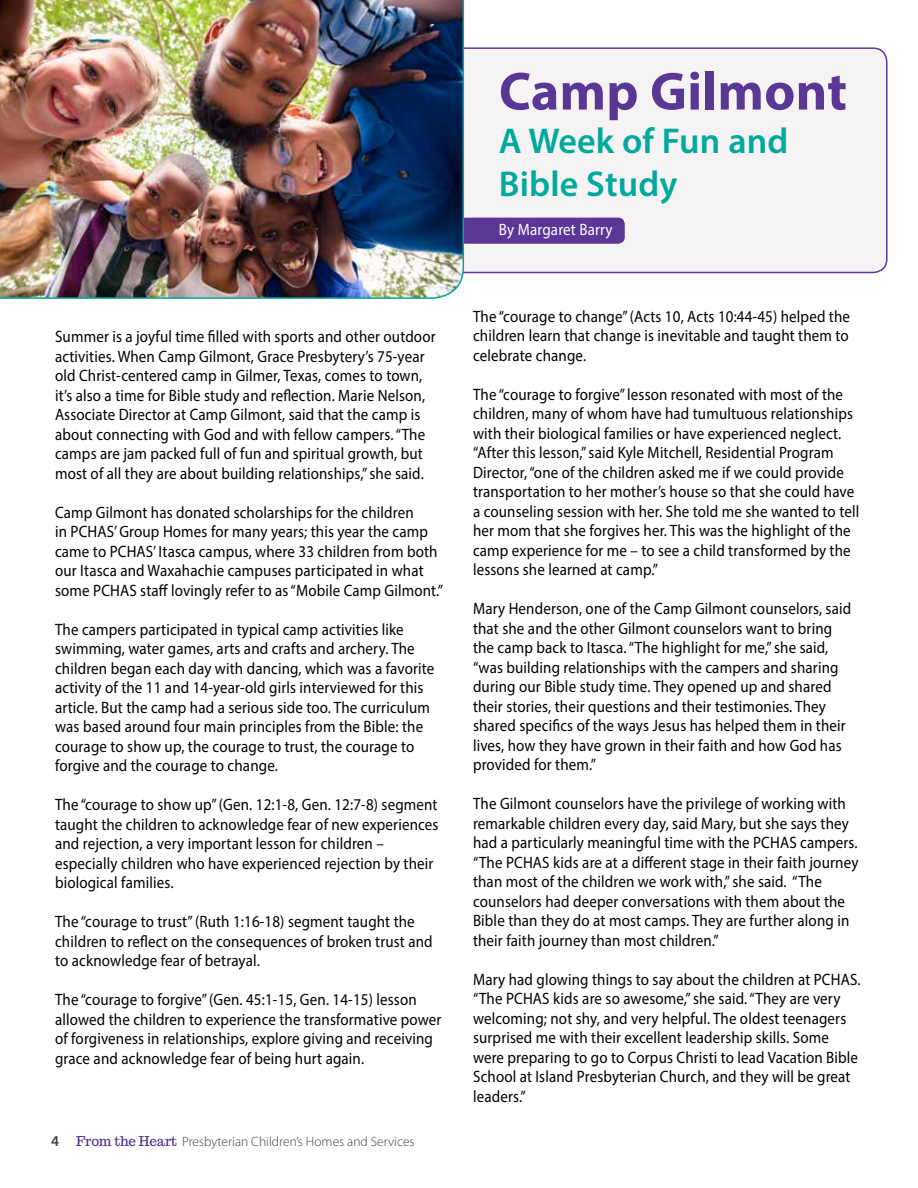
<style>
.page{position:relative;width:918px;height:1188px;background:#fff}
.page>*{position:absolute;margin:0;border:0;box-sizing:border-box;transform-origin:0 0}
.t1{font:700 54px "Myriad Pro";letter-spacing:.005em;color:#5a3795}
.t2{font:600 36px/43.2px "Myriad Pro";letter-spacing:.005em;color:#00a99d}
.t3{font:16.5px/19.5px "Myriad Pro";letter-spacing:.01em;color:#000;scale:.91 1}
.t4{font:16.5px "Myriad Pro";letter-spacing:.01em;color:#fffefe;scale:.91 1}
.t5{font:300 13.5px "Myriad Pro";color:#414042}
.s1{font-weight:600;font-size:15px}
.s2{font-family:"Trocchi";font-weight:400;color:#522e91}
</style>
<div class="page">
<div style="left:70px;top:48px;width:817px;height:224px;background:#f5f3f3;border-radius:14px"></div>
<div style="left:459px;top:218px;width:166px;height:26px;background:#5a3795;border-radius:7px"></div>
<img style="left:0;top:0;width:464px;height:299px">
<p class="t3" style="left:55px;top:327px;width:420px">Summer is a joyful time filled with sports and other outdoor activities. When Camp Gilmont, Grace Presbytery’s 75-year old Christ-centered camp in Gilmer, Texas, comes to town, it’s also a time for Bible study and reflection. Marie Nelson, Associate Director at Camp Gilmont, said that the camp is about connecting with God and with fellow campers. “The camps are jam packed full of fun and spiritual growth, but most of all they are about building relationships,” she said.</p>
<p class="t3" style="left:55px;top:502px;width:428px">Camp Gilmont has donated scholarships for the children<br>in PCHAS’ Group Homes for many years; this year the camp came to PCHAS’ Itasca campus, where 33 children from both our Itasca and Waxahachie campuses participated in what some PCHAS staff lovingly refer to as “Mobile Camp Gilmont.”</p>
<p class="t3" style="left:55px;top:619px;width:418px">The campers participated in typical camp activities like swimming, water games, arts and crafts and archery. The children began each day with dancing, which was a favorite activity of the 11 and 14-year-old girls interviewed for this article. But the camp had a serious side too. The curriculum was based around four main principles from the Bible: the courage to show up, the courage to trust, the courage to forgive and the courage to change.</p>
<p class="t3" style="left:55px;top:795px;width:423px">The “courage to show up” (Gen. 12:1-8, Gen. 12:7-8) segment taught the children to acknowledge fear of new experiences and rejection, a very important lesson for children – especially children who have experienced rejection by their biological families.</p>
<p class="t3" style="left:55px;top:912px;width:417px">The “courage to trust” (Ruth 1:16-18) segment taught the children to reflect on the consequences of broken trust and to acknowledge fear of betrayal.</p>
<p class="t3" style="left:55px;top:990px;width:426px">The “courage to forgive” (Gen. 45:1-15, Gen. 14-15) lesson allowed the children to experience the transformative power of forgiveness in relationships, explore giving and receiving grace and acknowledge fear of being hurt again.</p>
<p class="t5" style="left:51px;top:1134px;width:365px"><span class="s1">4</span> <span class="s2">From the Heart</span> Presbyterian Children’s Homes and Services</p>
<h1 class="t1" style="left:499px;top:56px;width:350px">Camp Gilmont</h1>
<h2 class="t2" style="left:499px;top:118px;width:291px">A Week of Fun and<br>Bible Study</h2>
<p class="t4" style="left:499px;top:219px;width:126px">By Margaret Barry</p>
<p class="t3" style="left:473px;top:306px;width:416px;text-align:justify">The “courage to change” (Acts 10, Acts 10:44-45) helped the children learn that change is inevitable and taught them to celebrate change.</p>
<p class="t3" style="left:473px;top:384px;width:426px">The “courage to forgive” lesson resonated with most of the children, many of whom have had tumultuous relationships with their biological families or have experienced neglect. “After this lesson,” said Kyle Mitchell, Residential Program Director, “one of the children asked me if we could provide transportation to her mother’s house so that she could have a counseling session with her. She told me she wanted to tell her mom that she forgives her. This was the highlight of the camp experience for me – to see a child transformed by the lessons she learned at camp.”</p>
<p class="t3" style="left:473px;top:599px;width:417px">Mary Henderson, one of the Camp Gilmont counselors, said that she and the other Gilmont counselors want to bring the camp back to Itasca. “The highlight for me,” she said, “was building relationships with the campers and sharing during our Bible study time. They opened up and shared their stories, their questions and their testimonies. They shared specifics of the ways Jesus has helped them in their lives, how they have grown in their faith and how God has provided for them.”</p>
<p class="t3" style="left:473px;top:794px;width:425px">The Gilmont counselors have the privilege of working with remarkable children every day, said Mary, but she says they had a particularly meaningful time with the PCHAS campers. “The PCHAS kids are at a different stage in their faith journey than most of the children we work with,” she said. “The counselors had deeper conversations with them about the Bible than they do at most camps. They are further along in their faith journey than most children.”</p>
<p class="t3" style="left:473px;top:969px;width:428px">Mary had glowing things to say about the children at PCHAS. “The PCHAS kids are so awesome,” she said. “They are very welcoming; not shy, and very helpful. The oldest teenagers surprised me with their excellent leadership skills. Some were preparing to go to Corpus Christi to lead Vacation Bible School at Island Presbyterian Church, and they will be great leaders.”</p>
</div>
